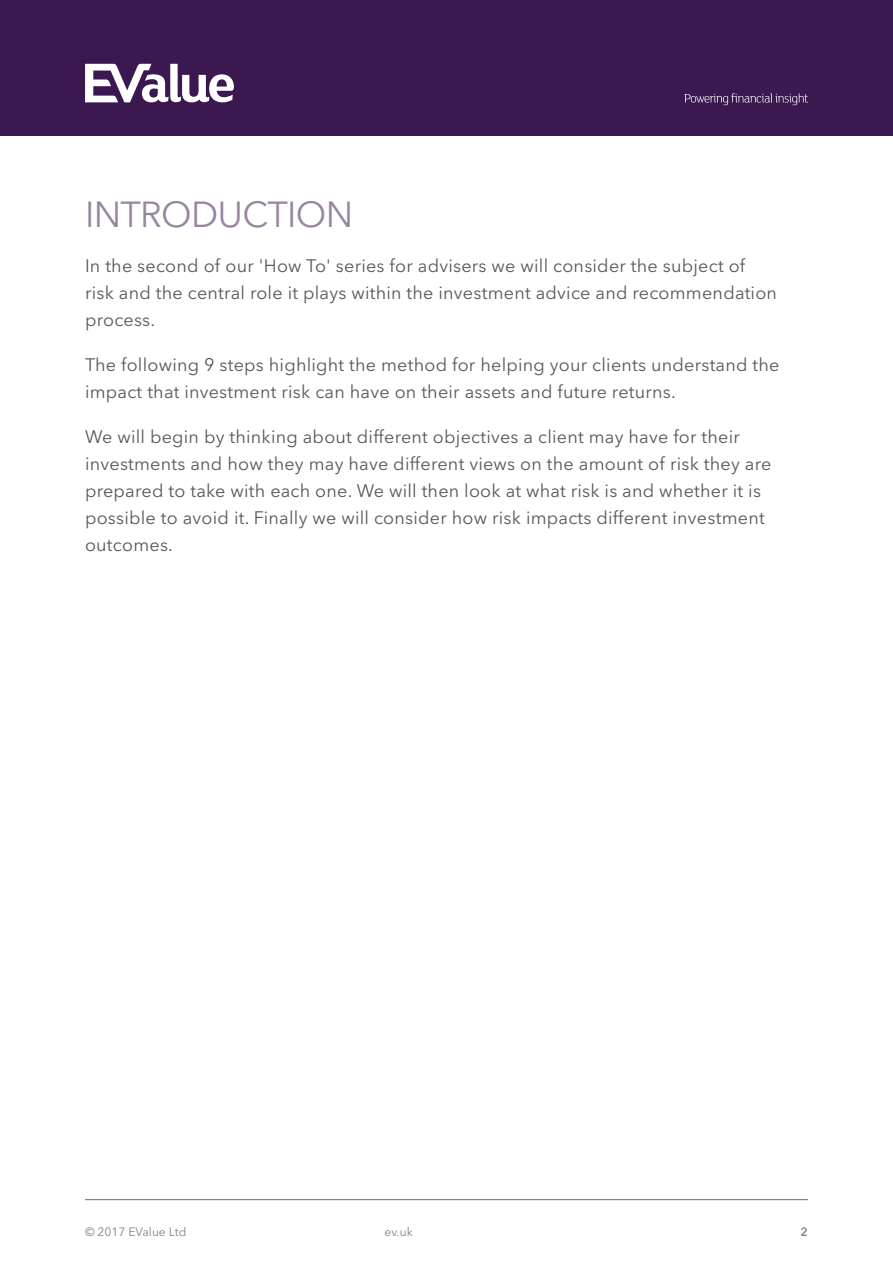
<style>
.page{position:relative;width:893px;height:1263px;background:#fff}
.page>*{position:absolute;margin:0;border:0;box-sizing:border-box;transform-origin:0 0}
.PAGE_HEADING_29_30{font:36px "Avenir Next LT Pro";letter-spacing:-.02em;color:#9886a0}
.INTRO_12_14{font:18px/27px "Avenir Next LT Pro";letter-spacing:.015em;color:#57585a}
.t1{font:12px "Avenir Next LT Pro";color:#808285}
.t2{font:600 12px "Avenir Next LT Pro";color:#808285}
</style>
<div class="page">
<hr style="left:85px;top:1199px;width:723px;height:1px;background:#51748b">
<div style="left:0;top:0;width:893px;height:136px;background:#3c1851"></div>
<svg style="left:85px;top:64px;width:149px;height:38px"></svg>
<svg style="left:684px;top:93px;width:124px;height:12px"></svg>
<p class="PAGE_HEADING_29_30" style="left:85px;top:193px;width:270px">INTRODUCTION</p>
<p class="INTRO_12_14" style="left:85px;top:252px;width:693px">In the second of our 'How To' series for advisers we will consider the subject of risk and the central role it plays within the investment advice and recommendation process.</p>
<p class="INTRO_12_14" style="left:85px;top:351px;width:696px">The following 9 steps highlight the method for helping your clients understand the impact that investment risk can have on their assets and future returns.</p>
<p class="INTRO_12_14" style="left:85px;top:423px;width:688px">We will begin by thinking about different objectives a client may have for their investments and how they may have different views on the amount of risk they are prepared to take with each one. We will then look at what risk is and whether it is possible to avoid it. Finally we will consider how risk impacts different investment outcomes.</p>
<p class="t1" style="left:85px;top:1224px;width:103px">© 2017 EValue Ltd</p>
<p class="t1" style="left:384px;top:1224px;width:30px">ev.uk</p>
<p class="t2" style="left:801px;top:1224px;width:9px">2</p>
</div>
